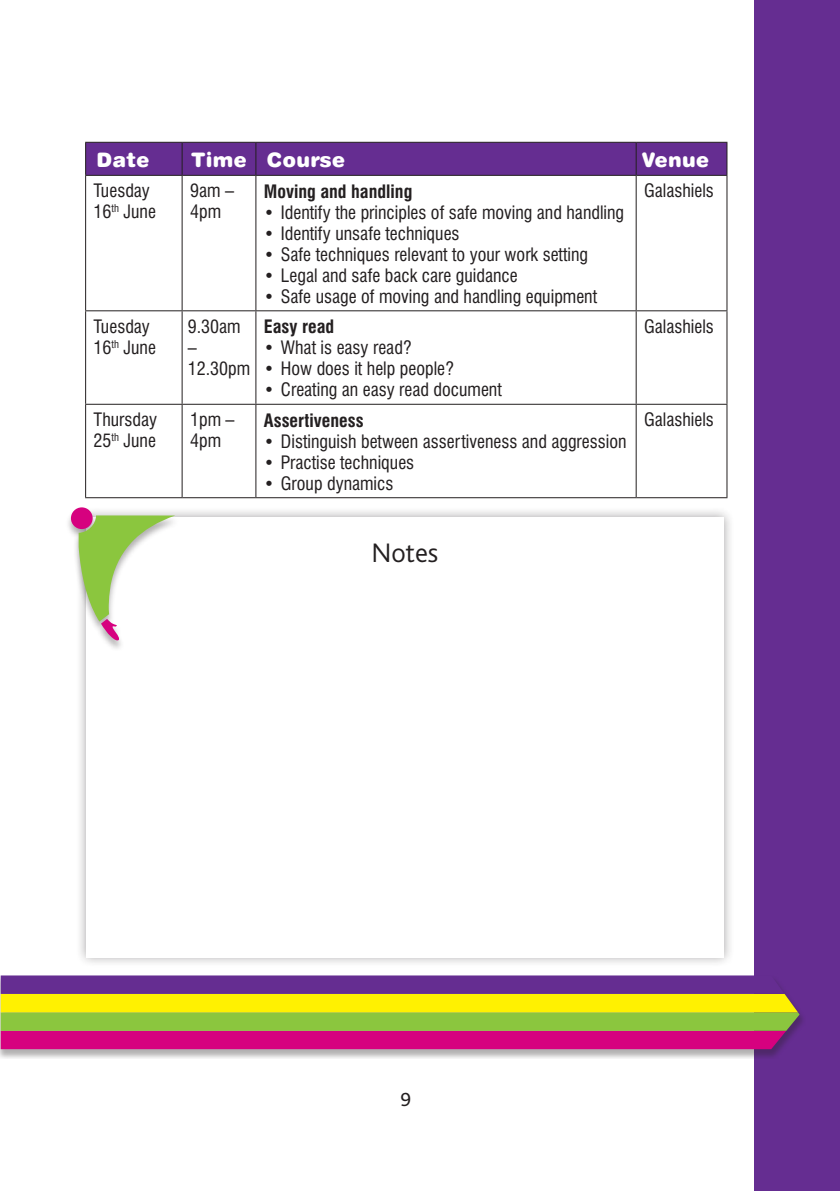
<style>
.page{position:relative;width:840px;height:1191px;background:#fff}
.page>*{position:absolute;margin:0;border:0;box-sizing:border-box;transform-origin:0 0}
.t1{font:300 28px "Bliss";letter-spacing:-.005em;color:#231f20}
.t2{font:20px "Swiss 721 BT Black Rounded";letter-spacing:.02em;color:#fff}
.t3{font:20px "Bliss";color:#231f20}
.t4{font:condensed 18px/21px "Swiss 721 BT";color:#231f20}
.t5{font:700 condensed 18px "Swiss 721 BT";color:#231f20}
</style>
<div class="page">
<div style="left:754px;top:0;width:85px;height:1191px;background:#652d91"></div>
<div style="left:86px;top:143px;width:640px;height:32px;background:#652d91"></div>
<hr style="left:85px;top:176px;width:1px;height:134px;background:#231f20">
<hr style="left:181px;top:176px;width:1px;height:134px;background:#231f20">
<hr style="left:255px;top:176px;width:1px;height:134px;background:#231f20">
<hr style="left:635px;top:176px;width:1px;height:134px;background:#231f20">
<hr style="left:726px;top:176px;width:1px;height:134px;background:#231f20">
<hr style="left:85px;top:310px;width:97px;height:1px;background:#231f20">
<hr style="left:85px;top:311px;width:1px;height:93px;background:#231f20">
<hr style="left:182px;top:310px;width:74px;height:1px;background:#231f20">
<hr style="left:181px;top:311px;width:1px;height:93px;background:#231f20">
<hr style="left:256px;top:310px;width:379px;height:1px;background:#231f20">
<hr style="left:255px;top:311px;width:1px;height:93px;background:#231f20">
<hr style="left:635px;top:310px;width:92px;height:1px;background:#231f20">
<hr style="left:635px;top:311px;width:1px;height:93px;background:#231f20">
<hr style="left:726px;top:311px;width:1px;height:93px;background:#231f20">
<hr style="left:85px;top:404px;width:97px;height:1px;background:#231f20">
<hr style="left:85px;top:405px;width:1px;height:92px;background:#231f20">
<hr style="left:182px;top:404px;width:74px;height:1px;background:#231f20">
<hr style="left:181px;top:405px;width:1px;height:92px;background:#231f20">
<hr style="left:256px;top:404px;width:379px;height:1px;background:#231f20">
<hr style="left:255px;top:405px;width:1px;height:92px;background:#231f20">
<hr style="left:635px;top:404px;width:92px;height:1px;background:#231f20">
<hr style="left:635px;top:405px;width:1px;height:92px;background:#231f20">
<hr style="left:726px;top:405px;width:1px;height:92px;background:#231f20">
<hr style="left:85px;top:497px;width:97px;height:1px;background:#231f20">
<hr style="left:182px;top:497px;width:74px;height:1px;background:#231f20">
<hr style="left:256px;top:497px;width:379px;height:1px;background:#231f20">
<hr style="left:635px;top:497px;width:92px;height:1px;background:#231f20">
<hr style="left:85px;top:142px;width:97px;height:1px;background:#231f20">
<hr style="left:85px;top:143px;width:1px;height:32px;background:#231f20">
<hr style="left:85px;top:175px;width:97px;height:1px;background:#231f20">
<hr style="left:182px;top:142px;width:74px;height:1px;background:#231f20">
<hr style="left:181px;top:143px;width:1px;height:32px;background:#231f20">
<hr style="left:182px;top:175px;width:74px;height:1px;background:#231f20">
<hr style="left:256px;top:142px;width:379px;height:1px;background:#231f20">
<hr style="left:255px;top:143px;width:1px;height:32px;background:#231f20">
<hr style="left:256px;top:175px;width:379px;height:1px;background:#231f20">
<hr style="left:635px;top:142px;width:92px;height:1px;background:#231f20">
<hr style="left:635px;top:143px;width:1px;height:32px;background:#231f20">
<hr style="left:726px;top:143px;width:1px;height:32px;background:#231f20">
<hr style="left:635px;top:175px;width:92px;height:1px;background:#231f20">
<div style="left:0;top:973px;width:805px;height:86px;background:#231f20;opacity:.35"></div>
<svg style="left:1px;top:975px;width:798px;height:74px;background:#b07a55"></svg>
<div style="left:75px;top:506px;width:659px;height:461px;background:#231f20;opacity:.4"></div>
<div style="left:86px;top:517px;width:637px;height:440px;background:#fff"></div>
<div style="left:65px;top:507px;width:115px;height:144px;background:#231f20;opacity:.35"></div>
<div style="left:71px;top:507px;width:22px;height:22px;background:#d6017f;border-radius:50%"></div>
<svg style="left:79px;top:515px;width:96px;height:127px"></svg>
<p class="t2" style="left:96px;top:147px;width:54px">Date</p>
<p class="t2" style="left:191px;top:147px;width:155px">Time Course</p>
<p class="t2" style="left:641px;top:147px;width:68px">Venue</p>
<p class="t4" style="left:94px;top:180px;width:64px">Tuesday<br>16<sup>th</sup> June</p>
<p class="t4" style="left:190px;top:180px;width:45px">9am –<br>4pm</p>
<p class="t5" style="left:264px;top:180px;width:150px">Moving and handling</p>
<p class="t4" style="left:643px;top:180px;width:71px">Galashiels</p>
<p class="t4" style="left:264px;top:202px;width:361px">• Identify the principles of safe moving and handling</p>
<p class="t4" style="left:264px;top:223px;width:197px">• Identify unsafe techniques</p>
<p class="t4" style="left:264px;top:244px;width:325px">• Safe techniques relevant to your work setting</p>
<p class="t4" style="left:264px;top:265px;width:255px">• Legal and safe back care guidance</p>
<p class="t4" style="left:264px;top:286px;width:334px">• Safe usage of moving and handling equipment</p>
<p class="t4" style="left:94px;top:315px;width:64px">Tuesday<br>16<sup>th</sup> June</p>
<p class="t4" style="left:188px;top:315px;width:64px">9.30am –<br>12.30pm</p>
<p class="t5" style="left:264px;top:316px;width:72px">Easy read</p>
<p class="t4" style="left:264px;top:337px;width:149px">• What is easy read?</p>
<p class="t4" style="left:264px;top:358px;width:191px">• How does it help people?</p>
<p class="t4" style="left:264px;top:379px;width:239px">• Creating an easy read document</p>
<p class="t4" style="left:94px;top:409px;width:65px">Thursday<br>25<sup>th</sup> June</p>
<p class="t4" style="left:190px;top:409px;width:46px">1pm –<br>4pm</p>
<p class="t5" style="left:264px;top:409px;width:101px">Assertiveness</p>
<p class="t4" style="left:264px;top:431px;width:364px">• Distinguish between assertiveness and aggression</p>
<p class="t4" style="left:264px;top:452px;width:152px">• Practise techniques</p>
<p class="t4" style="left:264px;top:473px;width:131px">• Group dynamics</p>
<p class="t4" style="left:643px;top:315px;width:71px">Galashiels</p>
<p class="t4" style="left:643px;top:409px;width:71px">Galashiels</p>
<h1 class="t1" style="left:371px;top:537px;width:68px">Notes</h1>
<p class="t3" style="left:400px;top:1088px;width:12px">9</p>
</div>
